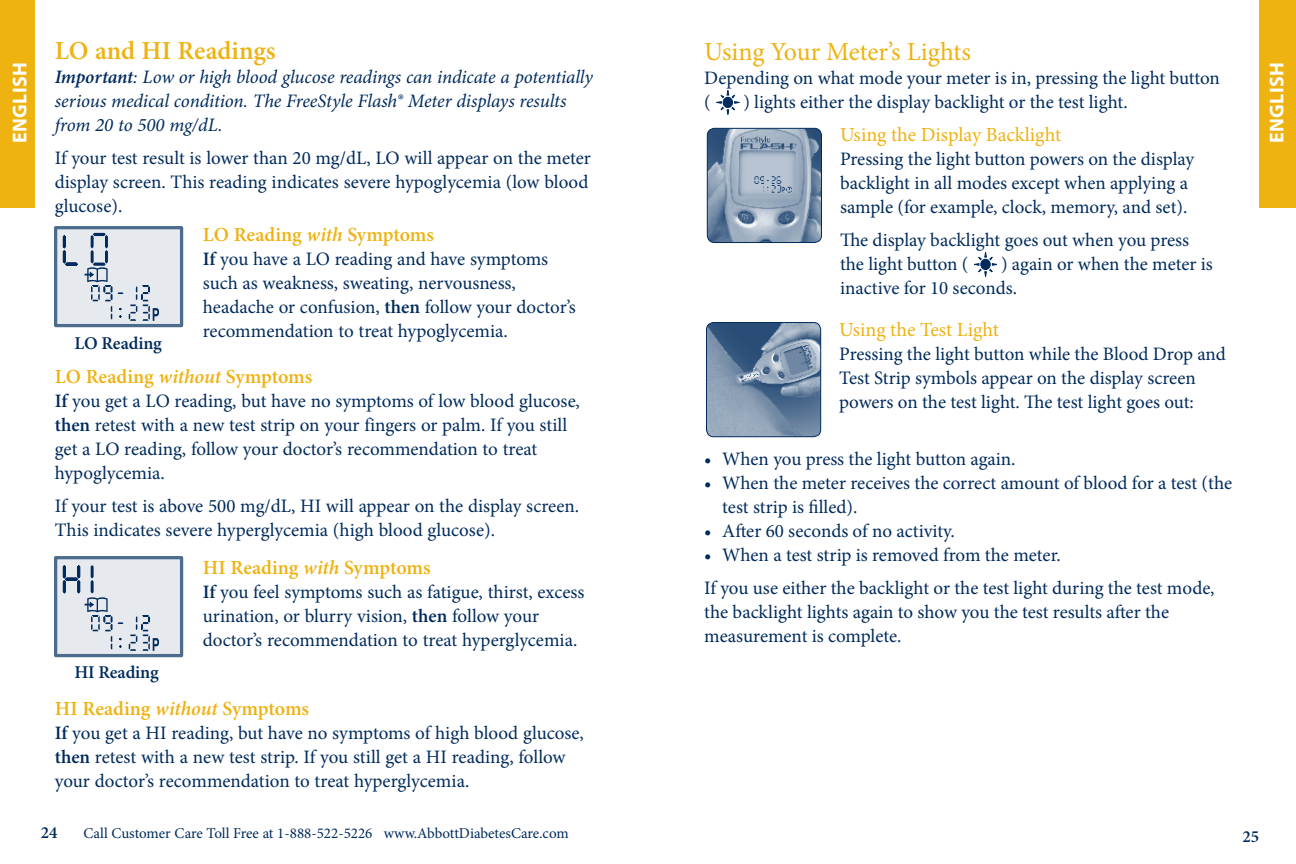
<style>
.page{position:relative;width:1296px;height:864px;background:#fff}
.page>*{position:absolute;margin:0;border:0;box-sizing:border-box;transform-origin:0 0}
.t1{font:26px "Minion Pro";color:#eeb211}
.t2{font:600 26px "Minion Pro";color:#eeb211}
.t3{font:600 20px "Minion Pro";letter-spacing:-.005em;color:#eeb211}
.t4{font:20px "Minion Pro";color:#eeb211}
.t5{font:700 20px "Myriad Pro";letter-spacing:.02em;color:#fff}
.t6{font:19px/24px "Minion Pro";color:#002b5c}
.t7{font:italic 19px/24px "Minion Pro";letter-spacing:-.005em;color:#002b5c}
.t8{font:600 18px "Minion Pro";letter-spacing:-.005em;color:#002b5c}
.t9{font:600 17px "Minion Pro";color:#002b5c}
.t10{font:15px "Minion Pro";color:#002b5c}
.s1{font-weight:600}
.s2{font-style:italic}
</style>
<div class="page">
<div style="left:0;top:0;width:35px;height:208px;background:#eeb211"></div>
<div style="left:1259px;top:0;width:37px;height:208px;background:#eeb211"></div>
<svg style="left:716px;top:90px;width:23px;height:24px"></svg>
<svg style="left:974px;top:252px;width:23px;height:24px"></svg>
<div style="left:56px;top:228px;width:126px;height:98px;background:#e6eaef"></div>
<div style="left:54px;top:226px;width:129px;height:101px;border:3px solid #4d6b8d"></div>
<svg style="left:129px;top:285px;width:30px;height:36px"></svg>
<svg style="left:63px;top:235px;width:15px;height:31px"></svg>
<svg style="left:85px;top:233px;width:27px;height:87px"></svg>
<div style="left:56px;top:558px;width:126px;height:98px;background:#e6eaef"></div>
<div style="left:54px;top:556px;width:129px;height:101px;border:3px solid #4d6b8d"></div>
<svg style="left:129px;top:615px;width:30px;height:36px"></svg>
<svg style="left:63px;top:565px;width:49px;height:85px"></svg>
<img style="left:706px;top:323px;width:115px;height:114px;border-radius:7px">
<div style="left:706px;top:322px;width:115px;height:115px;border:1px solid #002b5c;border-radius:7px"></div>
<img style="left:707px;top:128px;width:115px;height:115px;border-radius:7px">
<div style="left:707px;top:128px;width:115px;height:115px;border:1px solid #002b5c;border-radius:7px"></div>
<p class="t5" style="left:7px;top:143px;width:83px;rotate:-90deg">ENGLISH</p>
<h1 class="t2" style="left:55px;top:36px;width:222px">LO and HI Readings</h1>
<p class="t7" style="left:55px;top:65px;width:539px"><span class="s1">Important</span>: Low or high blood glucose readings can indicate a potentially serious medical condition. The FreeStyle Flash® Meter displays results from 20 to 500 mg/dL.</p>
<p class="t6" style="left:55px;top:146px;width:538px">If your test result is lower than 20 mg/dL, LO will appear on the meter display screen. This reading indicates severe hypoglycemia (low blood glucose).</p>
<p class="t3" style="left:203px;top:222px;width:233px">LO Reading <span class="s2">with</span> Symptoms</p>
<p class="t6" style="left:203px;top:247px;width:375px"><span class="s1">If</span> you have a LO reading and have symptoms such as weakness, sweating, nervousness, headache or confusion, <span class="s1">then</span> follow your doctor’s recommendation to treat hypoglycemia.</p>
<p class="t3" style="left:55px;top:365px;width:259px">LO Reading <span class="s2">without</span> Symptoms</p>
<p class="t6" style="left:55px;top:389px;width:527px"><span class="s1">If</span> you get a LO reading, but have no symptoms of low blood glucose, <span class="s1">then</span> retest with a new test strip on your fingers or palm. If you still get a LO reading, follow your doctor’s recommendation to treat hypoglycemia.</p>
<p class="t6" style="left:55px;top:494px;width:526px">If your test is above 500 mg/dL, HI will appear on the display screen.<br>This indicates severe hyperglycemia (high blood glucose).</p>
<p class="t3" style="left:203px;top:555px;width:229px">HI Reading <span class="s2">with</span> Symptoms</p>
<p class="t6" style="left:203px;top:580px;width:383px"><span class="s1">If</span> you feel symptoms such as fatigue, thirst, excess urination, or blurry vision, <span class="s1">then</span> follow your doctor’s recommendation to treat hyperglycemia.</p>
<p class="t8" style="left:75px;top:332px;width:89px">LO Reading</p>
<p class="t8" style="left:74px;top:661px;width:86px">HI Reading</p>
<p class="t3" style="left:55px;top:696px;width:256px">HI Reading <span class="s2">without</span> Symptoms</p>
<p class="t6" style="left:55px;top:721px;width:531px"><span class="s1">If</span> you get a HI reading, but have no symptoms of high blood glucose, <span class="s1">then</span> retest with a new test strip. If you still get a HI reading, follow your doctor’s recommendation to treat hyperglycemia.</p>
<p class="t9" style="left:41px;top:822px;width:9px">24</p>
<p class="t10" style="left:83px;top:823px;width:487px">Call Customer Care Toll Free at 1-888-522-5226 www.AbbottDiabetesCare.com</p>
<h1 class="t1" style="left:704px;top:35px;width:268px">Using Your Meter’s Lights</h1>
<p class="t6" style="left:704px;top:66px;width:517px">Depending on what mode your meter is in, pressing the light button (</p>
<p class="t6" style="left:743px;top:90px;width:386px">) lights either the display backlight or the test light.</p>
<p class="t4" style="left:840px;top:121px;width:223px">Using the Display Backlight</p>
<p class="t6" style="left:840px;top:147px;width:356px">Pressing the light button powers on the display backlight in all modes except when applying a sample (for example, clock, memory, and set).</p>
<p class="t6" style="left:840px;top:228px;width:351px">The display backlight goes out when you press the light button (</p>
<p class="t6" style="left:840px;top:252px;width:374px;text-indent:161px">) again or when the meter is inactive for 10 seconds.</p>
<p class="t4" style="left:839px;top:316px;width:161px">Using the Test Light</p>
<p class="t6" style="left:839px;top:342px;width:388px">Pressing the light button while the Blood Drop and<br>Test Strip symbols appear on the display screen powers on the test light. The test light goes out:</p>
<p class="t6" style="left:722px;top:447px;width:511px">When you press the light button again.<br>When the meter receives the correct amount of blood for a test (the test strip is filled).<br>After 60 seconds of no activity.<br>When a test strip is removed from the meter.</p>
<p class="t6" style="left:704px;top:576px;width:512px">If you use either the backlight or the test light during the test mode, the backlight lights again to show you the test results after the measurement is complete.</p>
<p class="t6" style="left:704px;top:447px;width:9px">• •</p>
<p class="t6" style="left:704px;top:519px;width:9px">• •</p>
<p class="t5" style="left:1264px;top:143px;width:83px;rotate:-90deg">ENGLISH</p>
<p class="t9" style="left:1242px;top:826px;width:9px">25</p>
</div>
